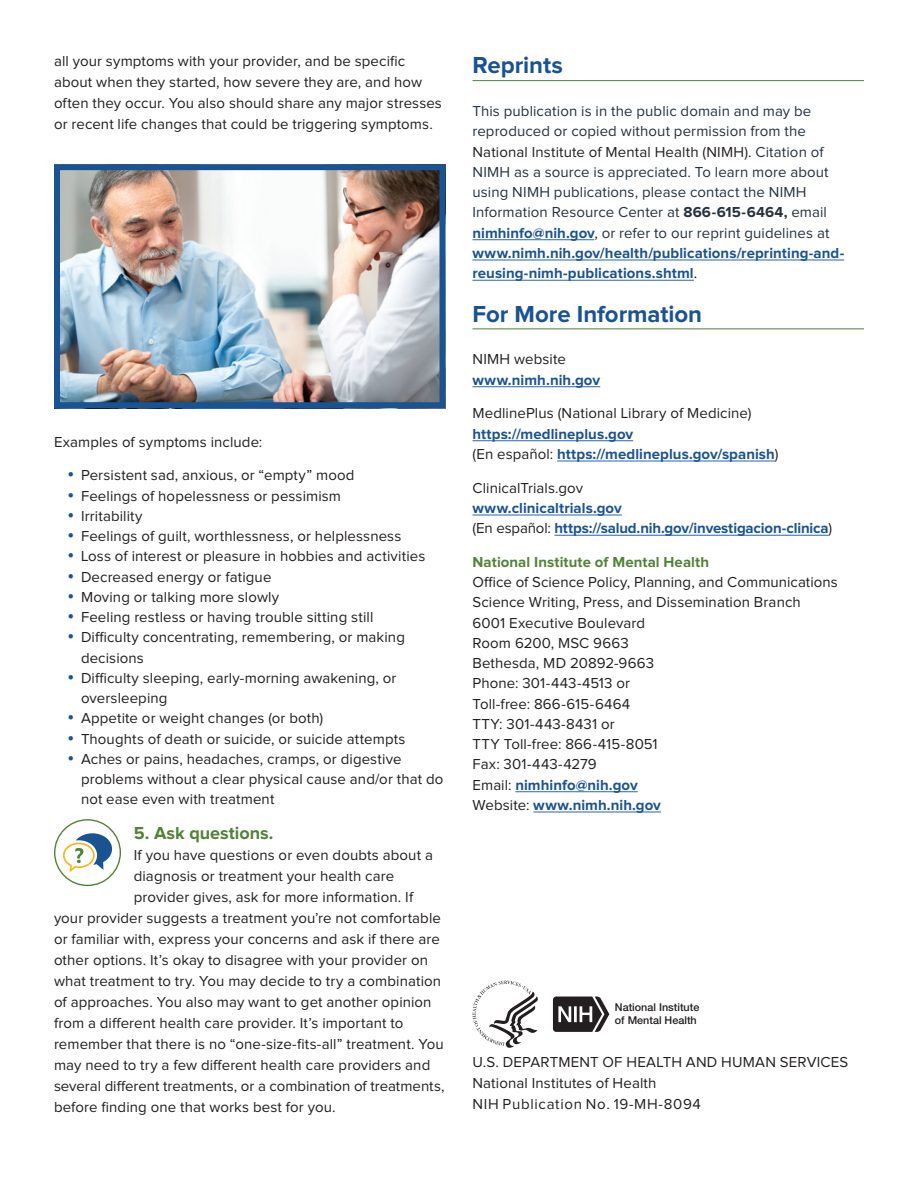
<style>
.page{position:relative;width:918px;height:1188px;background:#fff}
.page>*{position:absolute;margin:0;border:0;box-sizing:border-box;transform-origin:0 0}
.t1{font:700 24px "Proxima Nova";letter-spacing:-.005em;color:#1a5392}
.t2{font:700 18px "Proxima Nova";color:#528237}
.t3{font:15px/20.2px "Proxima Nova";letter-spacing:.005em;color:#231f20}
.t4{font:15px/20.2px "Proxima Nova";letter-spacing:.005em;color:#26323f}
.t5{font:700 15px/20.2px "Proxima Nova";letter-spacing:.005em;color:#1a5392}
.t6{font:700 15px "Proxima Nova";letter-spacing:.005em;color:#528237}
.t7{font:500 10.8px/12.9px "Helvetica Neue LT Std";color:#231f20}
.s1{color:#1a5392}
.s2{color:#231f20}
.s3{font-weight:700}
.s4{font-weight:700;color:#1a5392}
.s5{color:#040503}
.s6{font-weight:400;color:#231f20}
</style>
<div class="page">
<img style="left:61px;top:171px;width:378px;height:230px">
<div style="left:54px;top:164px;width:392px;height:244px;border:6px solid #1a5392"></div>
<div style="left:54px;top:819px;width:67px;height:67px;border:1px solid #528237;border-radius:50%"></div>
<svg style="left:63px;top:833px;width:49px;height:39px"></svg>
<hr style="left:472px;top:80px;width:392px;height:1px;background:#528237">
<hr style="left:472px;top:239px;width:122px;height:1px;background:#2865b1">
<hr style="left:472px;top:260px;width:372px;height:1px;background:#2865b1">
<hr style="left:472px;top:280px;width:222px;height:1px;background:#2865b1">
<hr style="left:472px;top:328px;width:392px;height:1px;background:#528237">
<hr style="left:472px;top:386px;width:128px;height:1px;background:#2865b1">
<hr style="left:472px;top:440px;width:161px;height:1px;background:#2865b1">
<hr style="left:557px;top:461px;width:218px;height:1px;background:#2865b1">
<hr style="left:472px;top:515px;width:150px;height:1px;background:#2865b1">
<hr style="left:554px;top:535px;width:274px;height:1px;background:#2865b1">
<hr style="left:515px;top:791px;width:123px;height:1px;background:#2865b1">
<hr style="left:533px;top:812px;width:128px;height:1px;background:#2865b1">
<svg style="left:473px;top:981px;width:65px;height:67px"></svg>
<svg style="left:553px;top:997px;width:56px;height:35px"></svg>
<p class="t3" style="left:54px;top:52px;width:389px;line-height:21px">all your symptoms with your provider, and be specific about when they started, how severe they are, and how often they occur. You also should share any major stresses or recent life changes that could be triggering symptoms.</p>
<p class="t3" style="left:54px;top:432px;width:210px">Examples of symptoms include:</p>
<p class="t3" style="left:68px;top:466px;width:288px"><span class="s1">•</span> Persistent sad, anxious, or “empty” mood</p>
<p class="t3" style="left:68px;top:486px;width:275px"><span class="s1">•</span> Feelings of hopelessness or pessimism</p>
<p class="t3" style="left:68px;top:506px;width:77px"><span class="s1">•</span> Irritability</p>
<p class="t3" style="left:68px;top:527px;width:335px"><span class="s1">•</span> Feelings of guilt, worthlessness, or helplessness</p>
<p class="t3" style="left:68px;top:547px;width:359px"><span class="s1">•</span> Loss of interest or pleasure in hobbies and activities</p>
<p class="t3" style="left:68px;top:567px;width:205px"><span class="s1">•</span> Decreased energy or fatigue</p>
<p class="t3" style="left:68px;top:587px;width:213px"><span class="s1">•</span> Moving or talking more slowly</p>
<p class="t3" style="left:68px;top:608px;width:307px"><span class="s1">•</span> Feeling restless or having trouble sitting still</p>
<p class="t3" style="left:81px;top:628px;width:325px;text-indent:-14px"><span class="s1">•</span> Difficulty concentrating, remembering, or making decisions</p>
<p class="t3" style="left:81px;top:668px;width:317px;text-indent:-14px"><span class="s1">•</span> Difficulty sleeping, early-morning awakening, or oversleeping</p>
<p class="t3" style="left:68px;top:709px;width:257px"><span class="s1">•</span> Appetite or weight changes (or both)</p>
<p class="t3" style="left:68px;top:729px;width:340px"><span class="s1">•</span> Thoughts of death or suicide, or suicide attempts</p>
<p class="t3" style="left:81px;top:749px;width:364px;text-indent:-14px"><span class="s1">•</span> Aches or pains, headaches, cramps, or digestive problems without a clear physical cause and/or that do not ease even with treatment</p>
<p class="t2" style="left:134px;top:825px;width:141px">5. Ask questions.</p>
<p class="t3" style="left:134px;top:845px;width:301px">If you have questions or even doubts about a</p>
<p class="t3" style="left:134px;top:866px;width:262px">diagnosis or treatment your health care</p>
<p class="t3" style="left:134px;top:887px;width:281px">provider gives, ask for more information. If</p>
<p class="t3" style="left:54px;top:908px;width:389px">your provider suggests a treatment you’re not comfortable</p>
<p class="t3" style="left:54px;top:929px;width:387px">or familiar with, express your concerns and ask if there are</p>
<p class="t3" style="left:54px;top:950px;width:376px">other options. It’s okay to disagree with your provider on</p>
<p class="t3" style="left:54px;top:971px;width:389px">what treatment to try. You may decide to try a combination</p>
<p class="t3" style="left:54px;top:992px;width:379px">of approaches. You also may want to get another opinion</p>
<p class="t3" style="left:54px;top:1013px;width:351px">from a different health care provider. It’s important to</p>
<p class="t3" style="left:54px;top:1034px;width:391px">remember that there is no “one-size-fits-all” treatment. You</p>
<p class="t3" style="left:54px;top:1055px;width:378px">may need to try a few different health care providers and</p>
<p class="t3" style="left:54px;top:1076px;width:392px">several different treatments, or a combination of treatments,</p>
<p class="t3" style="left:54px;top:1097px;width:283px">before finding one that works best for you.</p>
<h1 class="t1" style="left:472px;top:55px;width:92px">Reprints</h1>
<p class="t4" style="left:472px;top:102px;width:373px">This publication is in the public domain and may be reproduced or copied without permission from the <span class="s2">National Institute of Mental Health (NIMH).</span> Citation of NIMH as a source is appreciated. To learn more about using NIMH publications, please contact the NIMH Information Resource Center at <span class="s3">866-615-6464,</span> email <span class="s4">nimhinfo@nih.gov</span><span class="s2">,</span> or refer to our reprint guidelines at <span class="s4">www.nimh.nih.gov/health/publications/reprinting-and&shy;reusing-nimh-publications.shtml</span><span class="s5">.</span></p>
<h1 class="t1" style="left:472px;top:303px;width:231px">For More Information</h1>
<p class="t3" style="left:472px;top:350px;width:95px">NIMH website</p>
<p class="t5" style="left:472px;top:370px;width:129px">www.nimh.nih.gov</p>
<p class="t3" style="left:472px;top:404px;width:281px">MedlinePlus (National Library of Medicine)</p>
<p class="t5" style="left:472px;top:424px;width:308px">https://medlineplus.gov<br><span class="s6">(En español:</span> https://medlineplus.gov/spanish<span class="s6">)</span></p>
<p class="t3" style="left:472px;top:478px;width:112px">ClinicalTrials.gov</p>
<p class="t5" style="left:472px;top:499px;width:361px">www.clinicaltrials.gov<br><span class="s6">(En español:</span> https://salud.nih.gov/investigacion-clinica<span class="s6">)</span></p>
<p class="t6" style="left:472px;top:555px;width:238px">National Institute of Mental Health</p>
<p class="t3" style="left:472px;top:573px;width:367px">Office of Science Policy, Planning, and Communications<br>Science Writing, Press, and Dissemination Branch<br>6001 Executive Boulevard<br>Room 6200, MSC 9663<br>Bethesda, MD 20892-9663<br>Phone: 301-443-4513 or<br>Toll-free: 866-615-6464<br>TTY: 301-443-8431 or<br>TTY Toll-free: 866-415-8051<br>Fax: 301-443-4279<br>Email: <span class="s4">nimhinfo@nih.gov<br></span>Website: <span class="s4">www.nimh.nih.gov</span></p>
<p class="t7" style="left:615px;top:1001px;width:86px">National Institute of Mental Health</p>
<p class="t3" style="left:472px;top:1052px;width:377px;line-height:21px">U.S. DEPARTMENT OF HEALTH AND HUMAN SERVICES<br>National Institutes of Health<br>NIH Publication No. 19-MH-8094</p>
</div>
